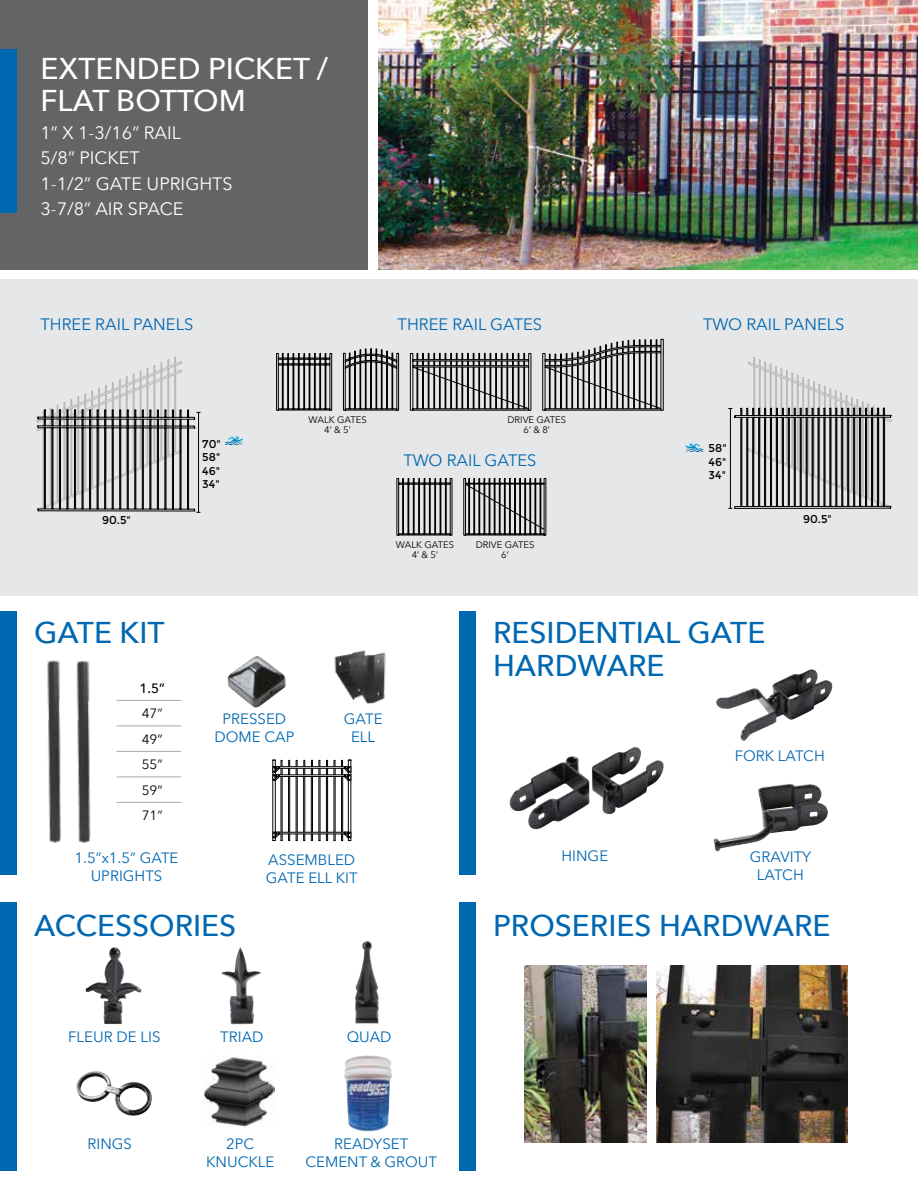
<style>
.page{position:relative;width:918px;height:1188px;background:#fff}
.page>*{position:absolute;margin:0;border:0;box-sizing:border-box;transform-origin:0 0}
.t1{font:500 30px/32.4px "Avenir Next";color:#0067b1}
.t2{font:500 30px/32.4px "Avenir Next";color:#fff}
.t3{font:18px/25.5px "Avenir Next";color:#fff}
.t4{font:16.5px "Avenir Next";color:#0067b1}
.t5{font:15px/18px "Avenir Next";color:#0067b1;text-align:center}
.t6{font:13.5px/25.5px "Avenir Next";color:#000;text-align:justify}
.t7{font:500 13.5px "Avenir Next";color:#000}
.t8{font:11.4px/13.6px "Montserrat";color:#000;text-align:justify}
.t9{font:9.45px/9.4px "Avenir Next";color:#000;text-align:center}
</style>
<div class="page">
<div style="left:0;top:279px;width:918px;height:317px;background:#e6e7e8"></div>
<img style="left:378px;top:0;width:540px;height:270px">
<img style="left:85px;top:947px;width:57px;height:77px">
<img style="left:221px;top:947px;width:40px;height:77px">
<img style="left:355px;top:941px;width:24px;height:83px">
<img style="left:525px;top:966px;width:121px;height:177px">
<img style="left:657px;top:966px;width:190px;height:177px">
<img style="left:204px;top:1056px;width:70px;height:71px">
<img style="left:76px;top:1071px;width:76px;height:45px">
<img style="left:344px;top:1055px;width:48px;height:77px">
<img style="left:716px;top:669px;width:117px;height:72px">
<img style="left:714px;top:784px;width:114px;height:68px">
<img style="left:509px;top:747px;width:155px;height:67px">
<hr style="left:116px;top:700px;width:65px;height:1px;background:#a7a9ac">
<hr style="left:116px;top:726px;width:65px;height:1px;background:#a7a9ac">
<hr style="left:116px;top:751px;width:65px;height:1px;background:#a7a9ac">
<hr style="left:116px;top:777px;width:65px;height:1px;background:#a7a9ac">
<hr style="left:116px;top:802px;width:65px;height:1px;background:#a7a9ac">
<hr style="left:281px;top:777px;width:1px;height:55px;background:#000">
<hr style="left:282px;top:777px;width:1px;height:55px;background:#000">
<hr style="left:288px;top:777px;width:1px;height:55px;background:#000">
<hr style="left:289px;top:777px;width:1px;height:55px;background:#000">
<hr style="left:296px;top:777px;width:1px;height:55px;background:#000">
<hr style="left:297px;top:777px;width:1px;height:55px;background:#000">
<hr style="left:303px;top:777px;width:1px;height:55px;background:#000">
<hr style="left:304px;top:777px;width:1px;height:55px;background:#000">
<hr style="left:311px;top:777px;width:1px;height:55px;background:#000">
<hr style="left:312px;top:777px;width:1px;height:55px;background:#000">
<hr style="left:318px;top:777px;width:1px;height:55px;background:#000">
<hr style="left:320px;top:777px;width:1px;height:55px;background:#000">
<hr style="left:326px;top:777px;width:1px;height:55px;background:#000">
<hr style="left:327px;top:777px;width:1px;height:55px;background:#000">
<hr style="left:334px;top:777px;width:1px;height:55px;background:#000">
<hr style="left:335px;top:777px;width:1px;height:55px;background:#000">
<hr style="left:341px;top:777px;width:1px;height:55px;background:#000">
<hr style="left:342px;top:777px;width:1px;height:55px;background:#000">
<svg style="left:311px;top:835px;width:17px;height:6px"></svg>
<svg style="left:296px;top:835px;width:9px;height:6px"></svg>
<hr style="left:275px;top:834px;width:73px;height:1px;background:#000">
<hr style="left:275px;top:832px;width:73px;height:1px;background:#000">
<hr style="left:348px;top:760px;width:1px;height:81px;background:#000">
<hr style="left:350px;top:760px;width:1px;height:81px;background:#000">
<hr style="left:272px;top:760px;width:1px;height:81px;background:#000">
<hr style="left:275px;top:760px;width:1px;height:81px;background:#000">
<svg style="left:272px;top:831px;width:18px;height:10px"></svg>
<svg style="left:272px;top:760px;width:80px;height:22px"></svg>
<svg style="left:334px;top:831px;width:18px;height:10px"></svg>
<img style="left:47px;top:660px;width:14px;height:183px">
<img style="left:76px;top:661px;width:15px;height:182px">
<img style="left:334px;top:650px;width:52px;height:54px">
<img style="left:228px;top:656px;width:58px;height:52px">
<div style="left:0;top:611px;width:16px;height:264px;background:#0067b1"></div>
<div style="left:459px;top:611px;width:16px;height:264px;background:#0067b1"></div>
<div style="left:0;top:902px;width:16px;height:269px;background:#0067b1"></div>
<div style="left:459px;top:902px;width:16px;height:269px;background:#0067b1"></div>
<svg style="left:276px;top:353px;width:56px;height:58px"></svg>
<svg style="left:343px;top:348px;width:56px;height:63px"></svg>
<div style="left:410px;top:353px;width:3px;height:58px;border:1px solid #000"></div>
<hr style="left:413px;top:410px;width:116px;height:1px;background:#000">
<svg style="left:412px;top:353px;width:117px;height:56px"></svg>
<div style="left:661px;top:339px;width:3px;height:72px;border:1px solid #000"></div>
<svg style="left:542px;top:339px;width:120px;height:72px"></svg>
<svg style="left:396px;top:478px;width:57px;height:58px"></svg>
<svg style="left:463px;top:478px;width:84px;height:58px"></svg>
<svg style="left:225px;top:436px;width:18px;height:10px"></svg>
<svg style="left:37px;top:357px;width:163px;height:156px"></svg>
<svg style="left:685px;top:443px;width:18px;height:9px"></svg>
<svg style="left:728px;top:357px;width:164px;height:152px"></svg>
<div style="left:0;top:0;width:367px;height:270px;background:#636466"></div>
<div style="left:0;top:49px;width:16px;height:164px;background:#0067b1"></div>
<h1 class="t2" style="left:40px;top:51px;width:289px">EXTENDED PICKET /<br>FLAT BOTTOM</h1>
<p class="t3" style="left:40px;top:119px;width:194px">1” X 1-3/16” RAIL<br>5/8” PICKET<br>1-1/2” GATE UPRIGHTS<br>3-7/8” AIR SPACE</p>
<p class="t4" style="left:40px;top:310px;width:154px">THREE RAIL PANELS</p>
<p class="t4" style="left:398px;top:310px;width:146px">THREE RAIL GATES</p>
<p class="t8" style="left:102px;top:513px;width:30px">90.5"</p>
<p class="t8" style="left:202px;top:437px;width:20px">70" 58" 46" 34"</p>
<p class="t9" style="left:308px;top:415px;width:60px">WALK GATES<br>4’ &amp; 5’</p>
<p class="t9" style="left:507px;top:415px;width:60px">DRIVE GATES<br>6’ &amp; 8’</p>
<p class="t4" style="left:403px;top:446px;width:135px">TWO RAIL GATES</p>
<p class="t9" style="left:396px;top:540px;width:60px">WALK GATES<br>4’ &amp; 5’</p>
<p class="t9" style="left:476px;top:540px;width:60px">DRIVE GATES<br>6’</p>
<p class="t4" style="left:703px;top:310px;width:143px">TWO RAIL PANELS</p>
<p class="t8" style="left:709px;top:441px;width:20px">58" 46" 34"</p>
<p class="t8" style="left:803px;top:512px;width:30px">90.5"</p>
<h1 class="t1" style="left:34px;top:616px;width:132px">GATE KIT</h1>
<h1 class="t1" style="left:493px;top:616px;width:274px">RESIDENTIAL GATE<br>HARDWARE</h1>
<p class="t7" style="left:140px;top:677px;width:27px">1.5”</p>
<p class="t6" style="left:142px;top:700px;width:22px">47” 49” 55” 59” 71”</p>
<p class="t5" style="left:75px;top:848px;width:105px">1.5”x1.5” GATE<br>UPRIGHTS</p>
<p class="t5" style="left:215px;top:709px;width:81px">PRESSED<br>DOME CAP</p>
<p class="t5" style="left:344px;top:709px;width:40px">GATE<br>ELL</p>
<p class="t5" style="left:266px;top:850px;width:93px;text-align:left">ASSEMBLED<br>GATE ELL KIT</p>
<p class="t5" style="left:562px;top:846px;width:48px">HINGE</p>
<p class="t5" style="left:735px;top:746px;width:92px">FORK LATCH</p>
<p class="t5" style="left:750px;top:847px;width:63px">GRAVITY<br>LATCH</p>
<h1 class="t1" style="left:34px;top:909px;width:204px">ACCESSORIES</h1>
<h1 class="t1" style="left:493px;top:909px;width:339px">PROSERIES HARDWARE</h1>
<p class="t5" style="left:68px;top:1027px;width:94px">FLEUR DE LIS</p>
<p class="t5" style="left:220px;top:1027px;width:45px">TRIAD</p>
<p class="t5" style="left:347px;top:1027px;width:46px">QUAD</p>
<p class="t5" style="left:88px;top:1134px;width:46px">RINGS</p>
<p class="t5" style="left:206px;top:1134px;width:70px">2PC<br>KNUCKLE</p>
<p class="t5" style="left:305px;top:1134px;width:133px">READYSET<br>CEMENT &amp; GROUT</p>
</div>
